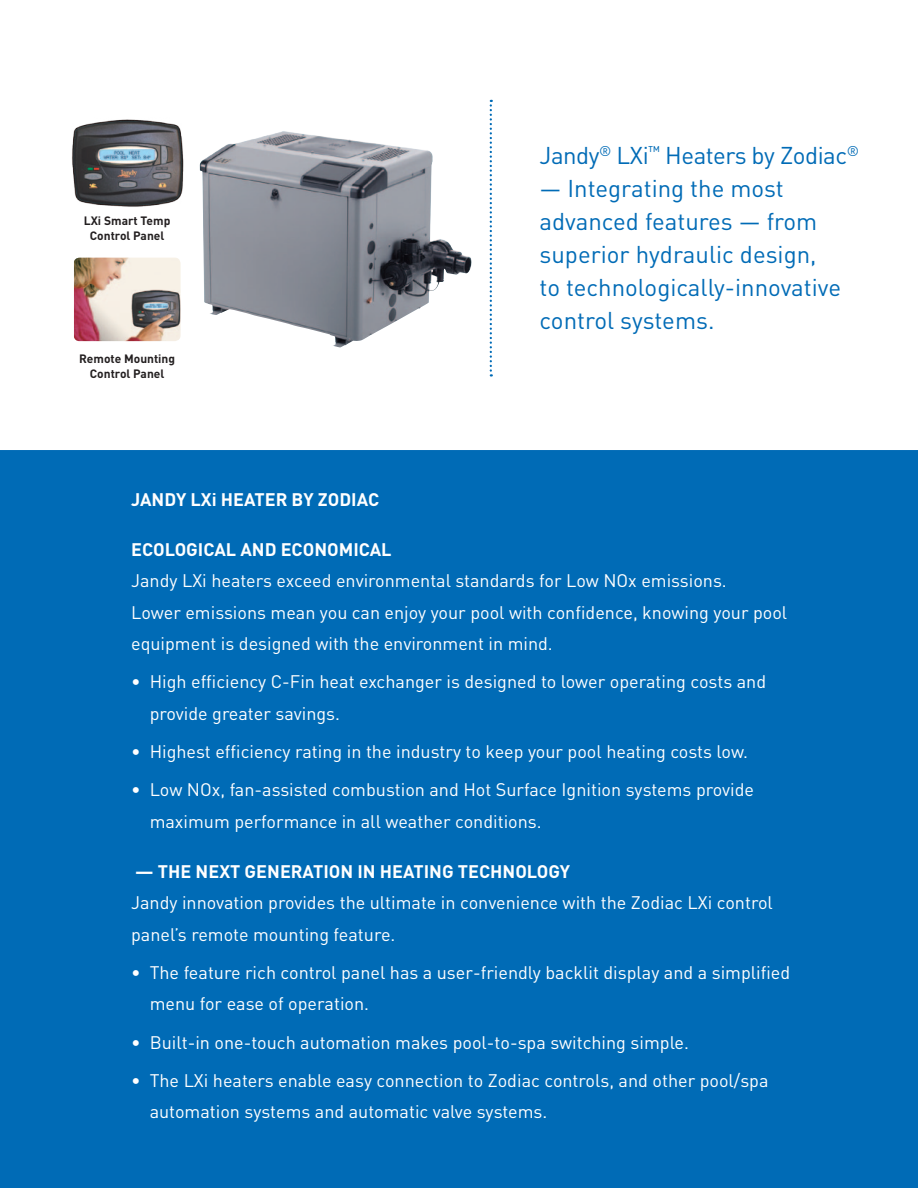
<style>
.page{position:relative;width:918px;height:1188px;background:#fff}
.page>*{position:absolute;margin:0;border:0;box-sizing:border-box;transform-origin:0 0}
.Tagline_Call_Out{font:24px/33px "DIN";color:#006bb6}
.Tagline_Call_Out-2{font:24px "DIN";letter-spacing:-.02em;color:#006bb6}
.Large_Body_Text{font:18px/31.5px "DIN";color:#fff}
.Large_Body_Text-2{font:700 18px "DIN";color:#fff}
.Paragraph_Heading{font:700 18px "DIN";color:#fff}
.Caption_Din{font:700 12px/15px "DIN";color:#231f20;text-align:center}
</style>
<div class="page">
<div style="left:1px;top:455px;width:917px;height:733px;background:#006bb6"></div>
<div style="left:1px;top:450px;width:917px;height:5px;background:#006bb6"></div>
<img style="left:0;top:450px;width:1px;height:572px">
<img style="left:200px;top:131px;width:231px;height:216px">
<svg style="left:490px;top:100px;width:2px;height:277px"></svg>
<img style="left:72px;top:119px;width:112px;height:88px">
<img style="left:74px;top:258px;width:107px;height:83px">
<img style="left:0;top:1080px;width:1px;height:108px">
<svg style="left:0;top:1022px;width:3px;height:58px"></svg>
<p class="Caption_Din" style="left:84px;top:212px;width:88px">LXi Smart Temp<br>Control Panel</p>
<p class="Caption_Din" style="left:79px;top:351px;width:98px">Remote Mounting<br>Control Panel</p>
<p class="Tagline_Call_Out-2" style="left:540px;top:140px;width:321px">Jandy<sup>®</sup> LXi<sup>™</sup> Heaters by Zodiac<sup>®</sup></p>
<p class="Tagline_Call_Out" style="left:540px;top:172px;width:303px">— Integrating the most advanced features — from superior hydraulic design, to technologically-innovative control systems.</p>
<p class="Large_Body_Text-2" style="left:131px;top:488px;width:250px">JANDY LXi HEATER BY ZODIAC</p>
<p class="Paragraph_Heading" style="left:131px;top:537px;width:262px">ECOLOGICAL AND ECONOMICAL</p>
<p class="Large_Body_Text" style="left:131px;top:565px;width:658px">Jandy LXi heaters exceed environmental standards for Low NOx emissions.<br>Lower emissions mean you can enjoy your pool with confidence, knowing your pool equipment is designed with the environment in mind.</p>
<p class="Large_Body_Text" style="left:150px;top:666px;width:618px;text-indent:-19px">• High efficiency C-Fin heat exchanger is designed to lower operating costs and provide greater savings.</p>
<p class="Large_Body_Text" style="left:131px;top:736px;width:618px">• Highest efficiency rating in the industry to keep your pool heating costs low.</p>
<p class="Large_Body_Text" style="left:150px;top:774px;width:606px;text-indent:-19px">• Low NOx, fan-assisted combustion and Hot Surface Ignition systems provide maximum performance in all weather conditions.</p>
<p class="Large_Body_Text-2" style="left:135px;top:859px;width:436px">— THE NEXT GENERATION IN HEATING TECHNOLOGY</p>
<p class="Large_Body_Text" style="left:131px;top:887px;width:643px">Jandy innovation provides the ultimate in convenience with the Zodiac LXi control panel’s remote mounting feature.</p>
<p class="Large_Body_Text" style="left:150px;top:956px;width:642px;text-indent:-19px">• The feature rich control panel has a user-friendly backlit display and a simplified menu for ease of operation.</p>
<p class="Large_Body_Text" style="left:131px;top:1026px;width:559px">• Built-in one-touch automation makes pool-to-spa switching simple.</p>
<p class="Large_Body_Text" style="left:150px;top:1064px;width:620px;text-indent:-19px">• The LXi heaters enable easy connection to Zodiac controls, and other pool/spa automation systems and automatic valve systems.</p>
</div>
